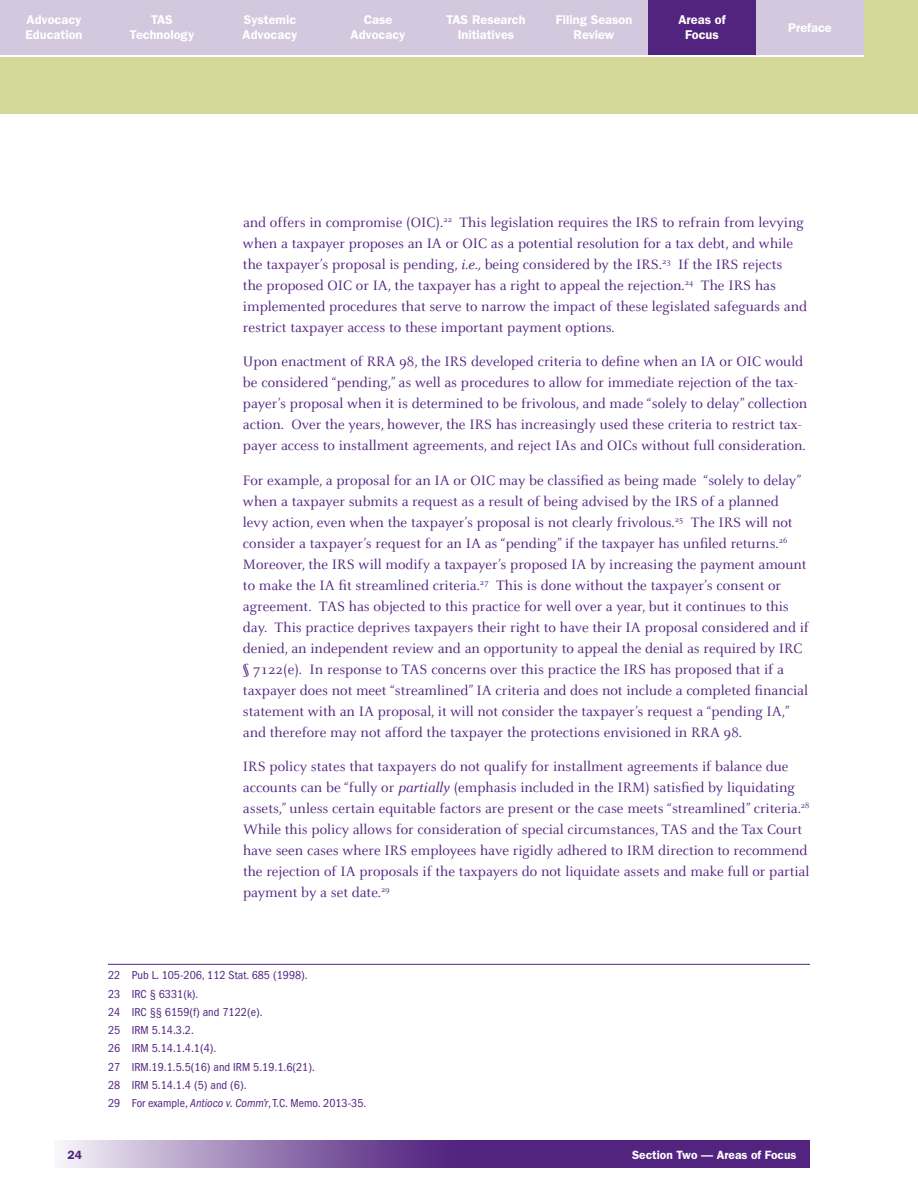
<style>
.page{position:relative;width:918px;height:1188px;background:#fff}
.page>*{position:absolute;margin:0;border:0;box-sizing:border-box;transform-origin:0 0}
.t1{font:15px/21px "Celeste";color:#52247f}
.t2{font:600 12.75px/15px "Franklin Gothic";color:#fff;text-align:center}
.t3{font:condensed 12px/18.3px "Franklin Gothic";color:#52247f}
.t4{font:600 12px "Franklin Gothic";color:#fff}
.t5{font:600 12px "Franklin Gothic";color:#52247f}
.s1{font-style:italic}
</style>
<div class="page">
<svg style="left:60px;top:1141px;width:750px;height:27px;background:#7a569c"></svg>
<div style="left:0;top:0;width:918px;height:114px;background:#d4d797"></div>
<hr style="left:0;top:54px;width:864px;height:3px;background:#fff">
<div style="left:324px;top:0;width:108px;height:54px;background:#d4c8df"></div>
<div style="left:432px;top:0;width:108px;height:54px;background:#d4c8df"></div>
<div style="left:540px;top:0;width:108px;height:54px;background:#d4c8df"></div>
<div style="left:648px;top:0;width:108px;height:54px;background:#52247f"></div>
<div style="left:0;top:0;width:108px;height:54px;background:#d4c8df"></div>
<div style="left:108px;top:0;width:108px;height:54px;background:#d4c8df"></div>
<div style="left:216px;top:0;width:108px;height:54px;background:#d4c8df"></div>
<div style="left:756px;top:0;width:108px;height:54px;background:#d4c8df"></div>
<hr style="left:108px;top:964px;width:702px;height:1px;background:#52247f">
<p class="t2" style="left:26px;top:12px;width:58px;text-align:left">Advocacy<br>Education</p>
<p class="t2" style="left:130px;top:12px;width:66px">TAS<br>Technology</p>
<p class="t2" style="left:243px;top:12px;width:56px;text-align:left">Systemic<br>Advocacy</p>
<p class="t2" style="left:351px;top:12px;width:56px">Case<br>Advocacy</p>
<p class="t2" style="left:446px;top:12px;width:81px">TAS Research<br>Initiatives</p>
<p class="t2" style="left:556px;top:12px;width:78px">Filing Season<br>Review</p>
<p class="t2" style="left:678px;top:12px;width:49px">Areas of<br>Focus</p>
<p class="t2" style="left:788px;top:20px;width:45px">Preface</p>
<p class="t1" style="left:243px;top:212px;width:566px">and offers in compromise (OIC). <sup>22</sup> This legislation requires the IRS to refrain from levying when a taxpayer proposes an IA or OIC as a potential resolution for a tax debt, and while the taxpayer’s proposal is pending, <span class="s1">i.e.,</span> being considered by the IRS. <sup>23</sup> If the IRS rejects<br>the proposed OIC or IA, the taxpayer has a right to appeal the rejection. <sup>24</sup> The IRS has implemented procedures that serve to narrow the impact of these legislated safeguards and restrict taxpayer access to these important payment options.</p>
<p class="t1" style="left:243px;top:352px;width:566px">Upon enactment of RRA 98, the IRS developed criteria to define when an IA or OIC would be considered “pending,” as well as procedures to allow for immediate rejection of the tax&shy;payer’s proposal when it is determined to be frivolous, and made “solely to delay” collection action. Over the years, however, the IRS has increasingly used these criteria to restrict tax&shy;payer access to installment agreements, and reject IAs and OICs without full consideration.</p>
<p class="t1" style="left:243px;top:470px;width:568px">For example, a proposal for an IA or OIC may be classified as being made “solely to delay” when a taxpayer submits a request as a result of being advised by the IRS of a planned<br>levy action, even when the taxpayer’s proposal is not clearly frivolous. <sup>25</sup> The IRS will not consider a taxpayer’s request for an IA as “pending” if the taxpayer has unfiled returns. <sup>26<br></sup>Moreover, the IRS will modify a taxpayer’s proposed IA by increasing the payment amount to make the IA fit streamlined criteria. <sup>27</sup> This is done without the taxpayer’s consent or agreement. TAS has objected to this practice for well over a year, but it continues to this day. This practice deprives taxpayers their right to have their IA proposal considered and if denied, an independent review and an opportunity to appeal the denial as required by IRC § 7122(e). In response to TAS concerns over this practice the IRS has proposed that if a taxpayer does not meet “streamlined” IA criteria and does not include a completed financial statement with an IA proposal, it will not consider the taxpayer’s request a “pending IA,” and therefore may not afford the taxpayer the protections envisioned in RRA 98.</p>
<p class="t1" style="left:243px;top:757px;width:568px">IRS policy states that taxpayers do not qualify for installment agreements if balance due accounts can be “fully or <span class="s1">partially</span> (emphasis included in the IRM) satisfied by liquidating assets,” unless certain equitable factors are present or the case meets “streamlined” criteria. <sup>28<br></sup>While this policy allows for consideration of special circumstances, TAS and the Tax Court have seen cases where IRS employees have rigidly adhered to IRM direction to recommend the rejection of IA proposals if the taxpayers do not liquidate assets and make full or partial payment by a set date. <sup>29</sup></p>
<p class="t3" style="left:108px;top:966px;width:260px">22 Pub L. 105-206, 112 Stat. 685 (1998).<br>23 IRC § 6331(k).<br>24 IRC §§ 6159(f) and 7122(e).<br>25 IRM 5.14.3.2.<br>26 IRM 5.14.1.4.1(4).<br>27 IRM.19.1.5.5(16) and IRM 5.19.1.6(21).<br>28 IRM 5.14.1.4 (5) and (6).<br>29 For example, <span class="s1">Antioco v. Comm’r</span>, T.C. Memo. 2013-35.</p>
<p class="t5" style="left:67px;top:1148px;width:16px">24</p>
<p class="t4" style="left:632px;top:1148px;width:166px">Section Two — Areas of Focus</p>
</div>
